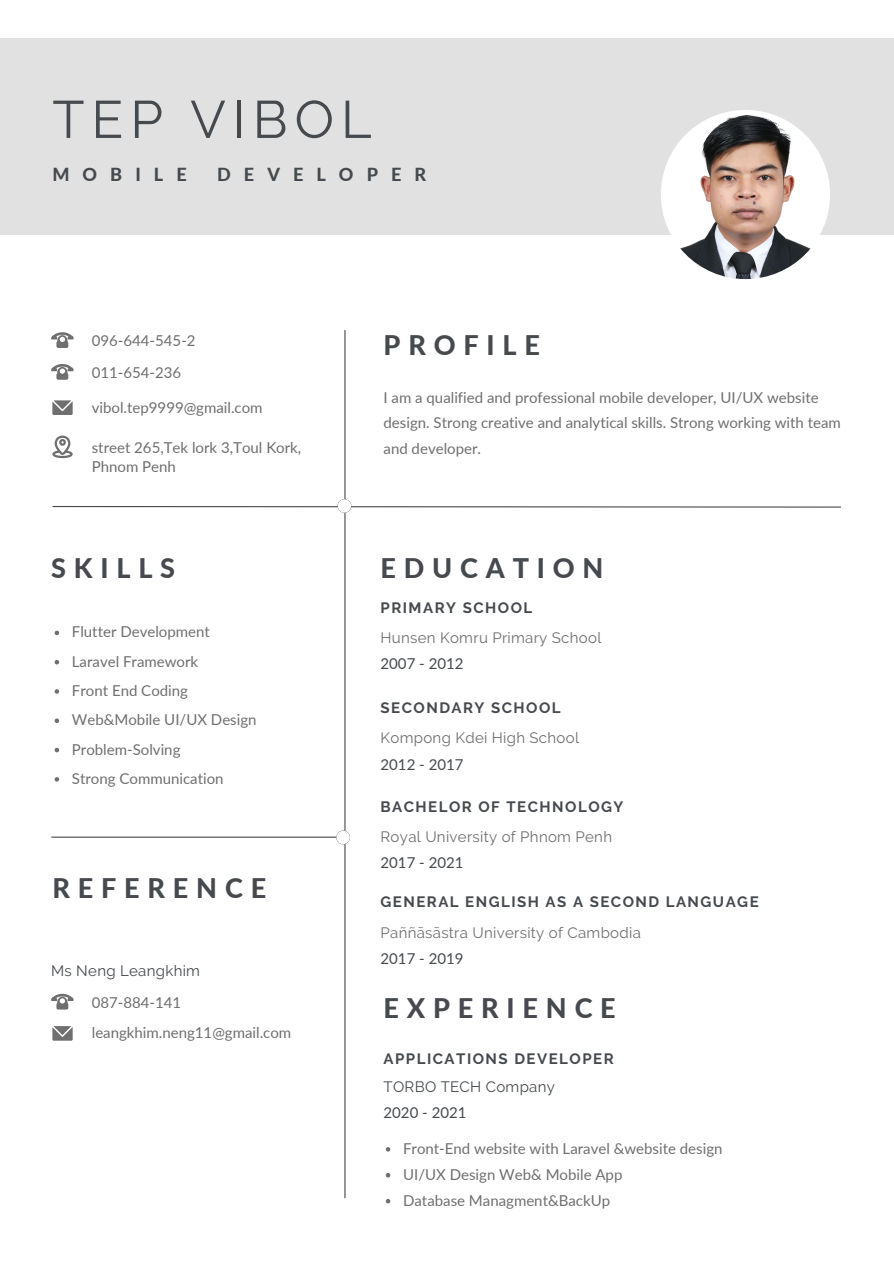
<style>
.page{position:relative;width:894px;height:1264px;background:#fff}
.page>*{position:absolute;margin:0;border:0;box-sizing:border-box;transform-origin:0 0}
.t1{font:52.5px "Raleway";letter-spacing:.13em;color:#464a4e}
.t2{font:800 27px "Lato";letter-spacing:.29em;color:#464a4e}
.t3{font:800 18px "Lato";letter-spacing:.725em;color:#464a4e}
.t4{font:15px/26px "Lato";color:#706f6f}
.t5{font:15px "Raleway";letter-spacing:.02em;color:#706f6f}
.t6{font:700 15px "Raleway";letter-spacing:.1em;color:#464a4e}
.t7{font:15px "Lato";color:#464a4e}
.t8{font:15px "Raleway";letter-spacing:.02em;color:#464a4e}
</style>
<div class="page">
<div style="left:0;top:38px;width:893px;height:196px;background:#e1e1e1"></div>
<svg style="left:52px;top:400px;width:21px;height:15px"></svg>
<svg style="left:51px;top:364px;width:23px;height:16px"></svg>
<svg style="left:52px;top:435px;width:21px;height:23px"></svg>
<hr style="left:344px;top:330px;width:1px;height:867px;background:#464a4e">
<svg style="left:52px;top:505px;width:789px;height:3px"></svg>
<img style="left:660px;top:110px;width:169px;height:169px;border-radius:50%">
<div style="left:337px;top:499px;width:14px;height:13px;background:#fff;border-radius:50%"></div>
<hr style="left:52px;top:836px;width:290px;height:1px;background:#464a4e">
<div style="left:336px;top:830px;width:14px;height:14px;background:#fff;border-radius:50%"></div>
<svg style="left:51px;top:332px;width:23px;height:16px"></svg>
<svg style="left:51px;top:993px;width:23px;height:16px"></svg>
<svg style="left:52px;top:1026px;width:21px;height:14px"></svg>
<svg style="left:55px;top:630px;width:4px;height:5px"></svg>
<svg style="left:55px;top:660px;width:4px;height:4px"></svg>
<svg style="left:55px;top:689px;width:4px;height:4px"></svg>
<svg style="left:55px;top:718px;width:4px;height:5px"></svg>
<svg style="left:55px;top:747px;width:4px;height:5px"></svg>
<svg style="left:55px;top:777px;width:4px;height:4px"></svg>
<svg style="left:385px;top:1147px;width:5px;height:4px"></svg>
<svg style="left:385px;top:1173px;width:5px;height:4px"></svg>
<svg style="left:385px;top:1199px;width:5px;height:4px"></svg>
<p class="t1" style="left:52px;top:89px;width:320px">TEP VIBOL</p>
<p class="t3" style="left:52px;top:163px;width:136px">MOBILE</p>
<p class="t3" style="left:217px;top:163px;width:210px">DEVELOPER</p>
<p class="t4" style="left:92px;top:327px;width:105px">096-644-545-2</p>
<p class="t4" style="left:92px;top:359px;width:91px">011-654-236</p>
<p class="t2" style="left:383px;top:328px;width:158px">PROFILE</p>
<p class="t4" style="left:92px;top:394px;width:172px">vibol.tep9999@gmail.com</p>
<p class="t4" style="left:383px;top:384px;width:458px">I am a qualified and professional mobile developer, UI/UX website design. Strong creative and analytical skills. Strong working with team and developer.</p>
<p class="t4" style="left:92px;top:437px;width:211px;line-height:19.2px">street 265,Tek lork 3,Toul Kork,<br>Phnom Penh</p>
<p class="t2" style="left:51px;top:551px;width:126px">SKILLS</p>
<p class="t4" style="left:72px;top:618px;width:139px">Flutter Development</p>
<p class="t4" style="left:72px;top:648px;width:128px">Laravel Framework</p>
<p class="t4" style="left:72px;top:677px;width:118px">Front End Coding</p>
<p class="t4" style="left:72px;top:706px;width:186px">Web&amp;Mobile UI/UX Design</p>
<p class="t4" style="left:72px;top:735px;width:110px">Problem-Solving</p>
<p class="t4" style="left:72px;top:765px;width:153px">Strong Communication</p>
<p class="t2" style="left:52px;top:871px;width:215px">REFERENCE</p>
<p class="t8" style="left:51px;top:962px;width:150px">Ms Neng Leangkhim</p>
<p class="t4" style="left:92px;top:988px;width:91px">087-884-141</p>
<p class="t4" style="left:92px;top:1019px;width:201px">leangkhim.neng11@gmail.com</p>
<p class="t2" style="left:380px;top:551px;width:224px">EDUCATION</p>
<p class="t6" style="left:380px;top:598px;width:153px">PRIMARY SCHOOL</p>
<p class="t5" style="left:380px;top:628px;width:222px">Hunsen Komru Primary School</p>
<p class="t7" style="left:380px;top:654px;width:84px">2007 - 2012</p>
<p class="t6" style="left:380px;top:699px;width:182px">SECONDARY SCHOOL</p>
<p class="t5" style="left:380px;top:729px;width:200px">Kompong Kdei High School</p>
<p class="t7" style="left:380px;top:755px;width:84px">2012 - 2017</p>
<p class="t6" style="left:380px;top:797px;width:244px">BACHELOR OF TECHNOLOGY</p>
<p class="t5" style="left:380px;top:827px;width:233px">Royal University of Phnom Penh</p>
<p class="t7" style="left:380px;top:853px;width:84px">2017 - 2021</p>
<p class="t6" style="left:380px;top:893px;width:379px">GENERAL ENGLISH AS A SECOND LANGUAGE</p>
<p class="t5" style="left:380px;top:923px;width:262px">Paññāsāstra University of Cambodia</p>
<p class="t7" style="left:380px;top:949px;width:84px">2017 - 2019</p>
<p class="t2" style="left:383px;top:991px;width:234px">EXPERIENCE</p>
<p class="t6" style="left:383px;top:1049px;width:231px">APPLICATIONS DEVELOPER</p>
<p class="t8" style="left:383px;top:1078px;width:173px">TORBO TECH Company</p>
<p class="t7" style="left:383px;top:1103px;width:84px">2020 - 2021</p>
<p class="t4" style="left:403px;top:1135px;width:321px">Front-End website with Laravel &amp;website design</p>
<p class="t4" style="left:403px;top:1160px;width:221px">UI/UX Design Web&amp; Mobile App</p>
<p class="t4" style="left:403px;top:1186px;width:208px">Database Managment&amp;BackUp</p>
</div>
